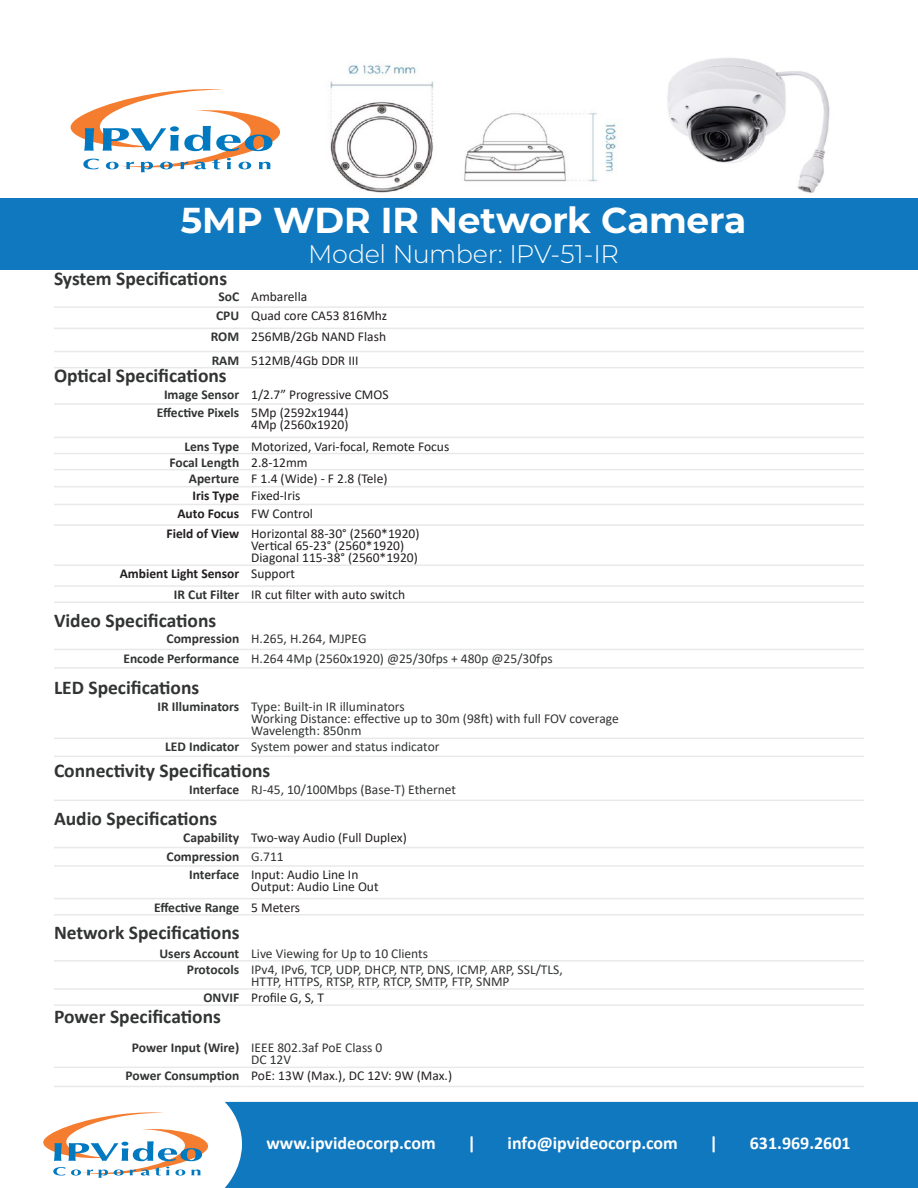
<style>
.page{position:relative;width:918px;height:1188px;background:#fff}
.page>*{position:absolute;margin:0;border:0;box-sizing:border-box;transform-origin:0 0}
.t1{font:700 36px "Montserrat";letter-spacing:-.005em;color:#fff}
.t2{font:300 25.5px "Montserrat";letter-spacing:-.02em;color:#fff}
.Subhead{font:700 19.5px "Calibri";color:#323333}
.t3{font:700 18px "Calibri";color:#fff}
.Subhead-2{font:13.5px "Calibri";color:#231f20}
.Subhead-3{font:13.5px "Calibri";color:#323333}
.Subhead-4{font:700 13.5px "Calibri";color:#323333}
.Subhead-5{font:700 13.5px "Calibri";color:#231f20}
</style>
<div class="page">
<svg style="left:43px;top:1112px;width:165px;height:66px"></svg>
<div style="left:225px;top:1102px;width:693px;height:86px;background:#1078bf"></div>
<svg style="left:71px;top:89px;width:209px;height:83px"></svg>
<img style="left:329px;top:64px;width:291px;height:129px">
<img style="left:667px;top:58px;width:163px;height:135px">
<div style="left:0;top:198px;width:918px;height:72px;background:#1078bf"></div>
<hr style="left:54px;top:649px;width:191px;height:1px;background:#e8eae9">
<hr style="left:245px;top:649px;width:619px;height:1px;background:#e8eae9">
<hr style="left:54px;top:667px;width:191px;height:2px;background:#e8eae9">
<hr style="left:245px;top:667px;width:619px;height:2px;background:#e8eae9">
<hr style="left:54px;top:738px;width:191px;height:1px;background:#e8eae9">
<hr style="left:245px;top:738px;width:619px;height:1px;background:#e8eae9">
<hr style="left:54px;top:756px;width:191px;height:1px;background:#e8eae9">
<hr style="left:245px;top:756px;width:619px;height:1px;background:#e8eae9">
<hr style="left:54px;top:800px;width:191px;height:1px;background:#e8eae9">
<hr style="left:245px;top:800px;width:619px;height:1px;background:#e8eae9">
<hr style="left:54px;top:847px;width:191px;height:1px;background:#e8eae9">
<hr style="left:245px;top:847px;width:619px;height:1px;background:#e8eae9">
<hr style="left:54px;top:865px;width:191px;height:2px;background:#e8eae9">
<hr style="left:245px;top:865px;width:619px;height:2px;background:#e8eae9">
<hr style="left:54px;top:898px;width:191px;height:1px;background:#e8eae9">
<hr style="left:245px;top:898px;width:619px;height:1px;background:#e8eae9">
<hr style="left:54px;top:914px;width:191px;height:2px;background:#e8eae9">
<hr style="left:245px;top:914px;width:619px;height:2px;background:#e8eae9">
<hr style="left:54px;top:960px;width:191px;height:2px;background:#e8eae9">
<hr style="left:245px;top:960px;width:619px;height:2px;background:#e8eae9">
<hr style="left:54px;top:988px;width:191px;height:2px;background:#e8eae9">
<hr style="left:245px;top:988px;width:619px;height:2px;background:#e8eae9">
<hr style="left:54px;top:1004px;width:191px;height:2px;background:#e8eae9">
<hr style="left:245px;top:1004px;width:619px;height:2px;background:#e8eae9">
<hr style="left:54px;top:306px;width:191px;height:2px;background:#e8eae9">
<hr style="left:245px;top:306px;width:619px;height:2px;background:#e8eae9">
<hr style="left:54px;top:328px;width:191px;height:1px;background:#e8eae9">
<hr style="left:245px;top:328px;width:619px;height:1px;background:#e8eae9">
<hr style="left:54px;top:351px;width:191px;height:1px;background:#e8eae9">
<hr style="left:245px;top:351px;width:619px;height:1px;background:#e8eae9">
<hr style="left:54px;top:367px;width:191px;height:1px;background:#e8eae9">
<hr style="left:245px;top:367px;width:619px;height:1px;background:#e8eae9">
<hr style="left:54px;top:403px;width:191px;height:2px;background:#e8eae9">
<hr style="left:245px;top:403px;width:619px;height:2px;background:#e8eae9">
<hr style="left:54px;top:437px;width:191px;height:1px;background:#e8eae9">
<hr style="left:245px;top:437px;width:619px;height:1px;background:#e8eae9">
<hr style="left:54px;top:453px;width:191px;height:1px;background:#e8eae9">
<hr style="left:245px;top:453px;width:619px;height:1px;background:#e8eae9">
<hr style="left:54px;top:469px;width:191px;height:1px;background:#e8eae9">
<hr style="left:245px;top:469px;width:619px;height:1px;background:#e8eae9">
<hr style="left:54px;top:486px;width:191px;height:1px;background:#e8eae9">
<hr style="left:245px;top:486px;width:619px;height:1px;background:#e8eae9">
<hr style="left:54px;top:504px;width:191px;height:1px;background:#e8eae9">
<hr style="left:245px;top:504px;width:619px;height:1px;background:#e8eae9">
<hr style="left:54px;top:524px;width:191px;height:2px;background:#e8eae9">
<hr style="left:245px;top:524px;width:619px;height:2px;background:#e8eae9">
<hr style="left:54px;top:564px;width:191px;height:2px;background:#e8eae9">
<hr style="left:245px;top:564px;width:619px;height:2px;background:#e8eae9">
<hr style="left:54px;top:585px;width:191px;height:2px;background:#e8eae9">
<hr style="left:245px;top:585px;width:619px;height:2px;background:#e8eae9">
<hr style="left:54px;top:601px;width:191px;height:2px;background:#e8eae9">
<hr style="left:245px;top:601px;width:619px;height:2px;background:#e8eae9">
<hr style="left:54px;top:1067px;width:191px;height:1px;background:#e8eae9">
<hr style="left:245px;top:1067px;width:619px;height:1px;background:#e8eae9">
<hr style="left:54px;top:1086px;width:191px;height:1px;background:#e8eae9">
<hr style="left:245px;top:1086px;width:619px;height:1px;background:#e8eae9">
<p class="t1" style="left:181px;top:194px;width:567px">5MP WDR IR Network Camera</p>
<p class="t2" style="left:308px;top:237px;width:312px">Model Number: IPV-51-IR</p>
<p class="Subhead" style="left:54px;top:264px;width:175px">System Specifications</p>
<p class="Subhead-4" style="left:218px;top:287px;width:22px">SoC</p>
<p class="Subhead-2" style="left:251px;top:287px;width:58px">Ambarella</p>
<p class="Subhead-4" style="left:216px;top:306px;width:25px">CPU</p>
<p class="Subhead-2" style="left:251px;top:306px;width:138px">Quad core CA53 816Mhz</p>
<p class="Subhead-4" style="left:211px;top:327px;width:30px">ROM</p>
<p class="Subhead-2" style="left:251px;top:328px;width:136px">256MB/2Gb NAND Flash</p>
<p class="Subhead-4" style="left:212px;top:351px;width:29px">RAM</p>
<p class="Subhead-2" style="left:251px;top:351px;width:109px">512MB/4Gb DDR III</p>
<p class="Subhead-4" style="left:164px;top:385px;width:77px">Image Sensor</p>
<p class="Subhead-2" style="left:251px;top:385px;width:139px">1/2.7” Progressive CMOS</p>
<p class="Subhead-4" style="left:157px;top:403px;width:84px">Effective Pixels</p>
<p class="Subhead-2" style="left:251px;top:403px;width:99px">5Mp (2592x1944)</p>
<p class="Subhead-2" style="left:251px;top:415px;width:99px">4Mp (2560x1920)</p>
<p class="Subhead-4" style="left:184px;top:436px;width:56px">Lens Type</p>
<p class="Subhead-2" style="left:251px;top:437px;width:200px">Motorized, Vari-focal, Remote Focus</p>
<p class="Subhead-4" style="left:169px;top:453px;width:71px">Focal Length</p>
<p class="Subhead-2" style="left:251px;top:453px;width:58px">2.8-12mm</p>
<p class="Subhead-4" style="left:189px;top:469px;width:52px">Aperture</p>
<p class="Subhead-2" style="left:251px;top:469px;width:138px">F 1.4 (Wide) - F 2.8 (Tele)</p>
<p class="Subhead-5" style="left:192px;top:486px;width:48px">Iris Type</p>
<p class="Subhead-2" style="left:251px;top:486px;width:51px">Fixed-Iris</p>
<p class="Subhead-5" style="left:177px;top:504px;width:63px">Auto Focus</p>
<p class="Subhead-2" style="left:251px;top:504px;width:63px">FW Control</p>
<p class="Subhead-5" style="left:167px;top:524px;width:74px">Field of View</p>
<p class="Subhead-2" style="left:251px;top:524px;width:170px">Horizontal 88-30° (2560*1920)</p>
<p class="Subhead-2" style="left:251px;top:536px;width:154px">Vertical 65-23° (2560*1920)</p>
<p class="Subhead-2" style="left:251px;top:548px;width:168px">Diagonal 115-38° (2560*1920)</p>
<p class="Subhead-5" style="left:120px;top:564px;width:121px">Ambient Light Sensor</p>
<p class="Subhead-2" style="left:251px;top:564px;width:45px">Support</p>
<p class="Subhead-4" style="left:174px;top:585px;width:67px">IR Cut Filter</p>
<p class="Subhead-2" style="left:251px;top:585px;width:155px">IR cut filter with auto switch</p>
<p class="Subhead" style="left:54px;top:362px;width:174px">Optical Specifications</p>
<p class="Subhead" style="left:54px;top:607px;width:164px">Video Specifications</p>
<p class="Subhead-4" style="left:167px;top:629px;width:74px">Compression</p>
<p class="Subhead-3" style="left:251px;top:630px;width:117px">H.265, H.264, MJPEG</p>
<p class="Subhead-4" style="left:123px;top:649px;width:117px">Encode Performance</p>
<p class="Subhead-3" style="left:251px;top:649px;width:303px">H.264 4Mp (2560x1920) @25/30fps + 480p @25/30fps</p>
<p class="Subhead" style="left:54px;top:673px;width:147px">LED Specifications</p>
<p class="Subhead-4" style="left:158px;top:697px;width:83px">IR Illuminators</p>
<p class="Subhead-3" style="left:251px;top:697px;width:155px">Type: Built-in IR illuminators</p>
<p class="Subhead-3" style="left:251px;top:709px;width:369px">Working Distance: effective up to 30m (98ft) with full FOV coverage</p>
<p class="Subhead-3" style="left:251px;top:721px;width:112px">Wavelength: 850nm</p>
<p class="Subhead-4" style="left:165px;top:737px;width:75px">LED Indicator</p>
<p class="Subhead-3" style="left:251px;top:738px;width:190px">System power and status indicator</p>
<p class="Subhead" style="left:54px;top:756px;width:218px">Connectivity Specifications</p>
<p class="Subhead-4" style="left:189px;top:780px;width:51px">Interface</p>
<p class="Subhead-3" style="left:251px;top:780px;width:206px">RJ-45, 10/100Mbps (Base-T) Ethernet</p>
<p class="Subhead" style="left:54px;top:805px;width:165px">Audio Specifications</p>
<p class="Subhead-4" style="left:183px;top:828px;width:58px">Capability</p>
<p class="Subhead-2" style="left:251px;top:828px;width:157px">Two-way Audio (Full Duplex)</p>
<p class="Subhead-4" style="left:167px;top:847px;width:74px">Compression</p>
<p class="Subhead-3" style="left:251px;top:847px;width:34px">G.711</p>
<p class="Subhead-4" style="left:189px;top:865px;width:51px">Interface</p>
<p class="Subhead-2" style="left:251px;top:865px;width:109px">Input: Audio Line In</p>
<p class="Subhead-2" style="left:251px;top:877px;width:129px">Output: Audio Line Out</p>
<p class="Subhead-4" style="left:154px;top:898px;width:87px">Effective Range</p>
<p class="Subhead-2" style="left:251px;top:898px;width:50px">5 Meters</p>
<p class="Subhead" style="left:54px;top:919px;width:187px">Network Specifications</p>
<p class="Subhead-4" style="left:159px;top:944px;width:81px">Users Account</p>
<p class="Subhead-3" style="left:251px;top:944px;width:178px">Live Viewing for Up to 10 Clients</p>
<p class="Subhead-4" style="left:187px;top:960px;width:54px">Protocols</p>
<p class="Subhead-3" style="left:251px;top:960px;width:313px">IPv4, IPv6, TCP, UDP, DHCP, NTP, DNS, ICMP, ARP, SSL/TLS,</p>
<p class="Subhead-3" style="left:251px;top:972px;width:260px">HTTP, HTTPS, RTSP, RTP, RTCP, SMTP, FTP, SNMP</p>
<p class="Subhead-4" style="left:203px;top:988px;width:37px">ONVIF</p>
<p class="Subhead-2" style="left:251px;top:988px;width:74px">Profile G, S, T</p>
<p class="Subhead" style="left:54px;top:1003px;width:168px">Power Specifications</p>
<p class="Subhead-4" style="left:132px;top:1038px;width:109px">Power Input (Wire)</p>
<p class="Subhead-3" style="left:251px;top:1038px;width:133px">IEEE 802.3af PoE Class 0</p>
<p class="Subhead-3" style="left:251px;top:1050px;width:41px">DC 12V</p>
<p class="Subhead-4" style="left:126px;top:1066px;width:115px">Power Consumption</p>
<p class="Subhead-2" style="left:251px;top:1067px;width:202px">PoE: 13W (Max.), DC 12V: 9W (Max.)</p>
<p class="t3" style="left:266px;top:1130px;width:171px">www.ipvideocorp.com</p>
<p class="t3" style="left:467px;top:1130px;width:10px">|</p>
<p class="t3" style="left:508px;top:1130px;width:172px">info@ipvideocorp.com</p>
<p class="t3" style="left:710px;top:1130px;width:10px">|</p>
<p class="t3" style="left:750px;top:1130px;width:102px">631.969.2601</p>
</div>
